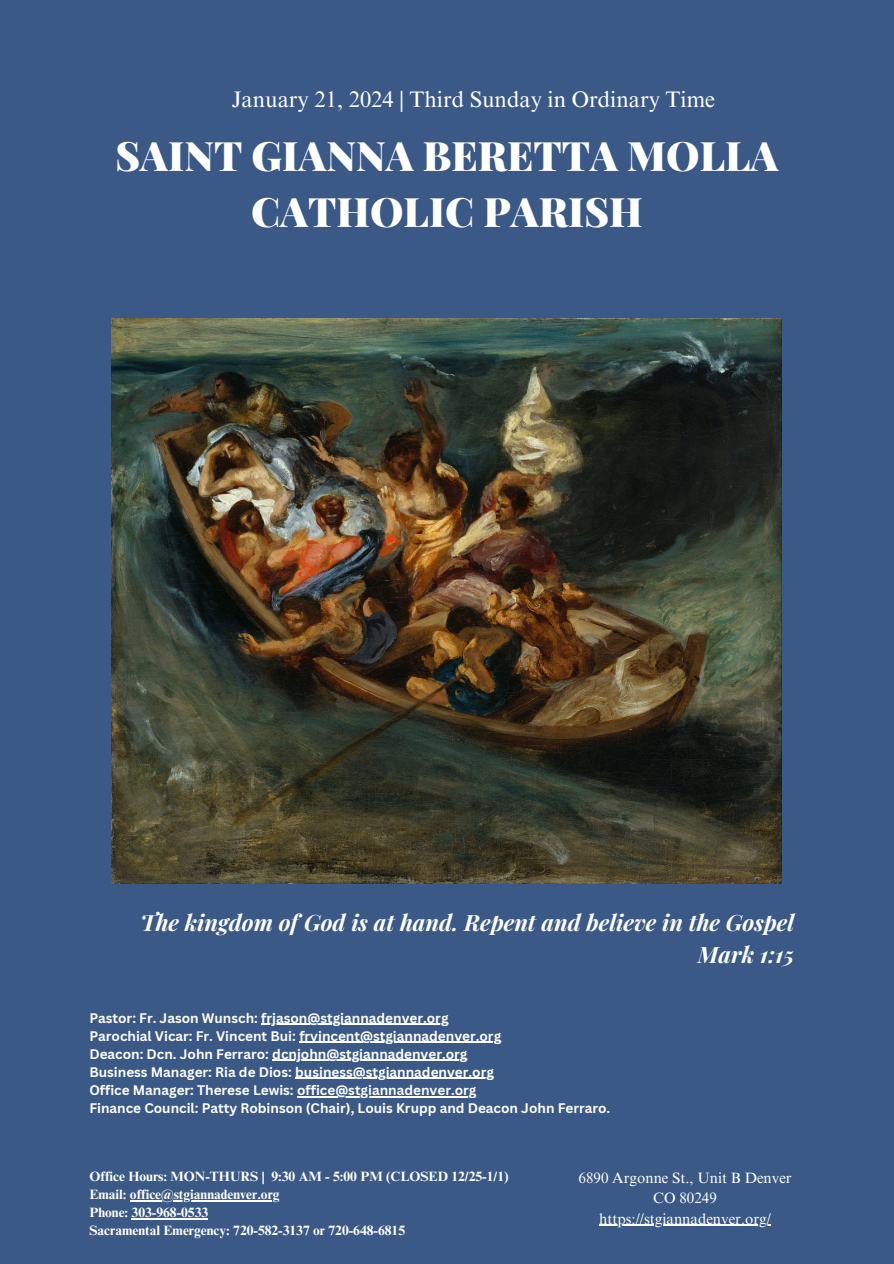
<style>
.page{position:relative;width:894px;height:1264px;background:#fff}
.page>*{position:absolute;margin:0;border:0;box-sizing:border-box;transform-origin:0 0}
.t1{font:900 40.5px/56.2px "Playfair Display";color:#fff;text-align:center}
.t2{font:italic 700 22.5px "Playfair Display";color:#fff}
.t3{font:22.5px "Times NRMT Pro";color:#fff}
.t4{font:15px/20.2px "Times NRMT Pro";color:#fff;text-align:center}
.t5{font:700 13.5px "Canva Sans";color:#fff}
.t6{font:700 13.5px "Times NRMT Pro";color:#fff}
</style>
<div class="page">
<div style="left:0;top:0;width:893px;height:1263px;background:#3b5986"></div>
<img style="left:112px;top:318px;width:669px;height:565px">
<hr style="left:599px;top:1224px;width:171px;height:1px;background:#fff">
<hr style="left:130px;top:1199px;width:149px;height:2px;background:#fff">
<hr style="left:132px;top:1217px;width:76px;height:2px;background:#fff">
<hr style="left:261px;top:1023px;width:187px;height:2px;background:#fff">
<hr style="left:299px;top:1041px;width:202px;height:2px;background:#fff">
<hr style="left:272px;top:1059px;width:195px;height:2px;background:#fff">
<hr style="left:295px;top:1077px;width:199px;height:2px;background:#fff">
<hr style="left:297px;top:1095px;width:179px;height:2px;background:#fff">
<p class="t3" style="left:232px;top:91px;width:485px">January 21, 2024 | Third Sunday in Ordinary Time</p>
<p class="t1" style="left:115px;top:126px;width:664px">SAINT GIANNA BERETTA MOLLA<br>CATHOLIC PARISH</p>
<p class="t2" style="left:140px;top:906px;width:655px">The kingdom of God is at hand. Repent and believe in the Gospel</p>
<p class="t2" style="left:697px;top:938px;width:98px">Mark 1:15</p>
<p class="t5" style="left:89px;top:1008px;width:360px">Pastor: Fr. Jason Wunsch: frjason@stgiannadenver.org</p>
<p class="t5" style="left:89px;top:1026px;width:413px">Parochial Vicar: Fr. Vincent Bui: frvincent@stgiannadenver.org</p>
<p class="t5" style="left:89px;top:1044px;width:379px">Deacon: Dcn. John Ferraro: dcnjohn@stgiannadenver.org</p>
<p class="t5" style="left:89px;top:1062px;width:406px">Business Manager: Ria de Dios: business@stgiannadenver.org</p>
<p class="t5" style="left:89px;top:1080px;width:388px">Office Manager: Therese Lewis: office@stgiannadenver.org</p>
<p class="t5" style="left:89px;top:1098px;width:522px">Finance Council: Patty Robinson (Chair), Louis Krupp and Deacon John Ferraro.</p>
<p class="t6" style="left:89px;top:1171px;width:420px">Office Hours: MON-THURS | 9:30 AM - 5:00 PM (CLOSED 12/25-1/1)</p>
<p class="t6" style="left:89px;top:1189px;width:192px">Email: office@stgiannadenver.org</p>
<p class="t6" style="left:89px;top:1207px;width:120px">Phone: 303-968-0533</p>
<p class="t6" style="left:89px;top:1225px;width:317px">Sacramental Emergency: 720-582-3137 or 720-648-6815</p>
<p class="t4" style="left:578px;top:1169px;width:215px">6890 Argonne St., Unit B Denver<br>CO 80249</p>
<p class="t4" style="left:599px;top:1210px;width:173px">https://stgiannadenver.org/</p>
</div>
